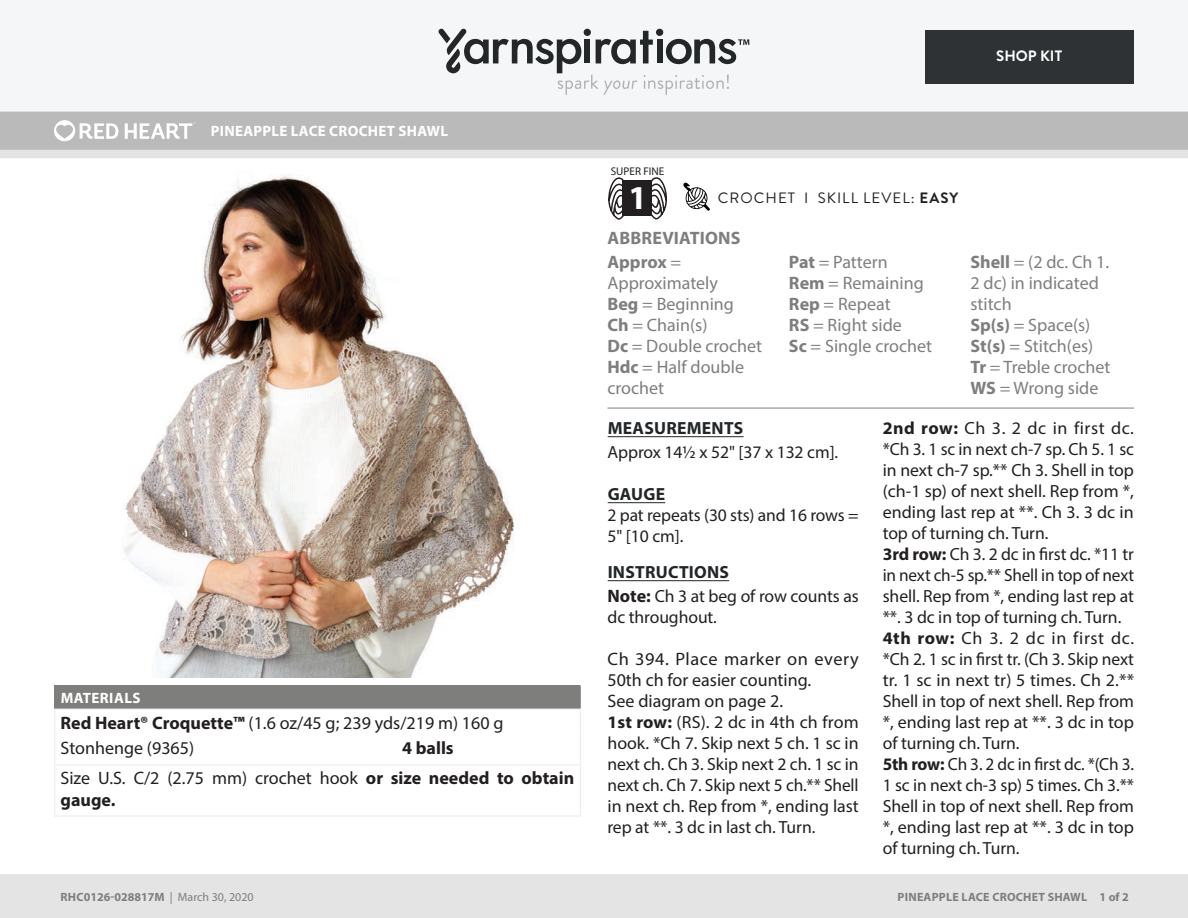
<style>
.page{position:relative;width:1188px;height:918px;background:#fff}
.page>*{position:absolute;margin:0;border:0;box-sizing:border-box;transform-origin:0 0}
.t1{font:700 33.6px "Myriad Pro";color:#fff}
.t2{font:18px/21px "Myriad Pro";color:#7e7e7d}
.t3{font:18px/21px "Myriad Pro";color:#231f20}
.t4{font:700 18px/24px "Myriad Pro";letter-spacing:.01em;color:#7e7e7d}
.t5{font:700 18px "Myriad Pro";color:#231f20}
.t6{font:17.7px/21px "Myriad Pro";letter-spacing:-.005em;color:#231f20}
.t7{font:700 17.7px "Myriad Pro";letter-spacing:.015em;color:#222628}
.t8{font:700 15px "Myriad Pro";letter-spacing:.02em;color:#fff}
.t9{font:15px "Brandon Grotesque";letter-spacing:.07em;color:#231f20}
.t10{font:700 15px "Brandon Grotesque";color:#fff}
.t11{font:700 12px "Myriad Pro";letter-spacing:.02em;color:#7e7e7d}
.t12{font:700 12px "Myriad Pro";color:#7e7e7d}
.t13{font:700 condensed 11.25px "Myriad Pro";color:#231f20}
.s1{font-weight:700}
.s2{font-weight:400}
.s3{font-weight:700;color:#222628}
.s4{font-weight:700;font-size:18px}
</style>
<div class="page">
<div style="left:0;top:150px;width:1188px;height:8px;background:#e4e4e4"></div>
<div style="left:0;top:112px;width:1188px;height:38px;background:#bababa"></div>
<div style="left:0;top:0;width:1188px;height:112px;background:#f4f6f7"></div>
<svg style="left:438px;top:29px;width:311px;height:66px"></svg>
<div style="left:0;top:875px;width:1188px;height:43px;background:#e4e4e4"></div>
<svg style="left:54px;top:120px;width:64px;height:21px"></svg>
<svg style="left:125px;top:122px;width:70px;height:17px"></svg>
<div style="left:925px;top:30px;width:209px;height:54px;background:#2e3235"></div>
<hr style="left:608px;top:436px;width:136px;height:1px;background:#222628">
<hr style="left:608px;top:502px;width:57px;height:1px;background:#222628">
<hr style="left:608px;top:580px;width:121px;height:1px;background:#222628">
<img style="left:123px;top:174px;width:391px;height:504px">
<svg style="left:683px;top:182px;width:27px;height:29px"></svg>
<svg style="left:608px;top:177px;width:16px;height:43px"></svg>
<svg style="left:651px;top:177px;width:16px;height:43px"></svg>
<div style="left:622px;top:180px;width:30px;height:36px;background:#231f20"></div>
<hr style="left:608px;top:408px;width:526px;height:1px;background:#7e7e7d">
<div style="left:55px;top:686px;width:525px;height:23px;background:#7e7e7d"></div>
<hr style="left:54px;top:709px;width:342px;height:1px;background:#ebeeef">
<hr style="left:396px;top:709px;width:185px;height:1px;background:#ebeeef">
<svg style="left:54px;top:686px;width:1px;height:78px"></svg>
<svg style="left:580px;top:686px;width:1px;height:78px"></svg>
<hr style="left:54px;top:764px;width:342px;height:2px;background:#ebeeef">
<hr style="left:54px;top:766px;width:1px;height:49px;background:#ebeeef">
<hr style="left:396px;top:764px;width:185px;height:2px;background:#ebeeef">
<hr style="left:580px;top:766px;width:1px;height:49px;background:#ebeeef">
<hr style="left:54px;top:815px;width:342px;height:2px;background:#ebeeef">
<hr style="left:396px;top:815px;width:185px;height:2px;background:#ebeeef">
<p class="t8" style="left:211px;top:121px;width:239px">PINEAPPLE LACE CROCHET SHAWL</p>
<p class="t8" style="left:61px;top:688px;width:81px">MATERIALS</p>
<p class="t3" style="left:61px;top:710px;width:445px;line-height:25.5px"><span class="s1">Red Heart® Croquette™</span> (1.6 oz/45 g; 239 yds/219 m) 160 g<br>Stonhenge (9365)</p>
<p class="t3" style="left:61px;top:733px;width:515px;line-height:30.3px;text-indent:342px"><span class="s1">4 balls<br></span>Size U.S. C/2 (2.75 mm) crochet hook <span class="s1">or size needed to obtain</span></p>
<p class="t5" style="left:61px;top:788px;width:56px">gauge.</p>
<p class="t10" style="left:996px;top:46px;width:67px">SHOP KIT</p>
<p class="t13" style="left:611px;top:165px;width:55px">SUPER FINE</p>
<h1 class="t1" style="left:629px;top:176px;width:20px">1</h1>
<p class="t4" style="left:608px;top:225px;width:135px">ABBREVIATIONS<br>Approx <span class="s2">=</span></p>
<p class="t2" style="left:608px;top:272px;width:156px">Approximately<br><span class="s1">Beg</span> = Beginning<br><span class="s1">Ch</span> = Chain(s)<br><span class="s1">Dc</span> = Double crochet<br><span class="s1">Hdc</span> = Half double crochet</p>
<p class="t9" style="left:718px;top:187px;width:242px">CROCHET I SKILL LEVEL: <span class="s1">EASY</span></p>
<p class="t2" style="left:789px;top:251px;width:145px"><span class="s1">Pat</span> = Pattern<br><span class="s1">Rem</span> = Remaining<br><span class="s1">Rep</span> = Repeat<br><span class="s1">RS</span> = Right side<br><span class="s1">Sc</span> = Single crochet</p>
<p class="t2" style="left:970px;top:251px;width:142px"><span class="s1">Shell</span> = (2 dc. Ch 1.<br>2 dc) in indicated stitch<br><span class="s1">Sp(s)</span> = Space(s)<br><span class="s1">St(s)</span> = Stitch(es)<br><span class="s1">Tr</span> = Treble crochet<br><span class="s1">WS</span> = Wrong side</p>
<p class="t7" style="left:608px;top:416px;width:137px">MEASUREMENTS</p>
<p class="t6" style="left:607px;top:441px;width:232px">Approx 14½ x 52" [37 x 132 cm].</p>
<p class="t7" style="left:608px;top:482px;width:59px">GAUGE</p>
<p class="t6" style="left:608px;top:504px;width:253px">2 pat repeats (30 sts) and 16 rows =<br>5" [10 cm].</p>
<p class="t6" style="left:608px;top:559px;width:253px;line-height:24px"><span class="s3">INSTRUCTIONS<br></span><span class="s4">Note:</span> Ch 3 at beg of row counts as</p>
<p class="t6" style="left:608px;top:606px;width:111px">dc throughout.</p>
<p class="t3" style="left:608px;top:648px;width:253px">Ch 394. Place marker on every<br>50th ch for easier counting.<br>See diagram on page 2.</p>
<p class="t6" style="left:608px;top:711px;width:253px;text-align:justify"><span class="s1">1st row:</span> (RS). 2 dc in 4th ch from hook. *Ch 7. Skip next 5 ch. 1 sc in next ch. Ch 3. Skip next 2 ch. 1 sc in next ch. Ch 7. Skip next 5 ch.** Shell in next ch. Rep from *, ending last rep at **. 3 dc in last ch. Turn.</p>
<p class="t6" style="left:883px;top:417px;width:253px"><span class="s1">2nd row:</span> Ch 3. 2 dc in first dc. *Ch 3. 1 sc in next ch-7 sp. Ch 5. 1 sc in next ch-7 sp.** Ch 3. Shell in top (ch-1 sp) of next shell. Rep from *, ending last rep at **. Ch 3. 3 dc in top of turning ch. Turn.<br><span class="s1">3rd row:</span> Ch 3. 2 dc in rst dc. *11 tr in next ch-5 sp.** Shell in top of next shell. Rep from *, ending last rep at **. 3 dc in top of turning ch. Turn.<br><span class="s1">4th row:</span> Ch 3. 2 dc in first dc. *Ch 2. 1 sc in rst tr. (Ch 3. Skip next tr. 1 sc in next tr) 5 times. Ch 2.**<br>Shell in top of next shell. Rep from *, ending last rep at **. 3 dc in top of turning ch. Turn.<br><span class="s1">5th row:</span> Ch 3. 2 dc in rst dc. *(Ch 3.<br>1 sc in next ch-3 sp) 5 times. Ch 3.**<br>Shell in top of next shell. Rep from *, ending last rep at **. 3 dc in top of turning ch. Turn.</p>
<p class="t12" style="left:61px;top:889px;width:195px">RHC0126-028817M <span class="s2">| March 30, 2020</span></p>
<p class="t11" style="left:898px;top:889px;width:233px">PINEAPPLE LACE CROCHET SHAWL 1 of 2</p>
</div>
